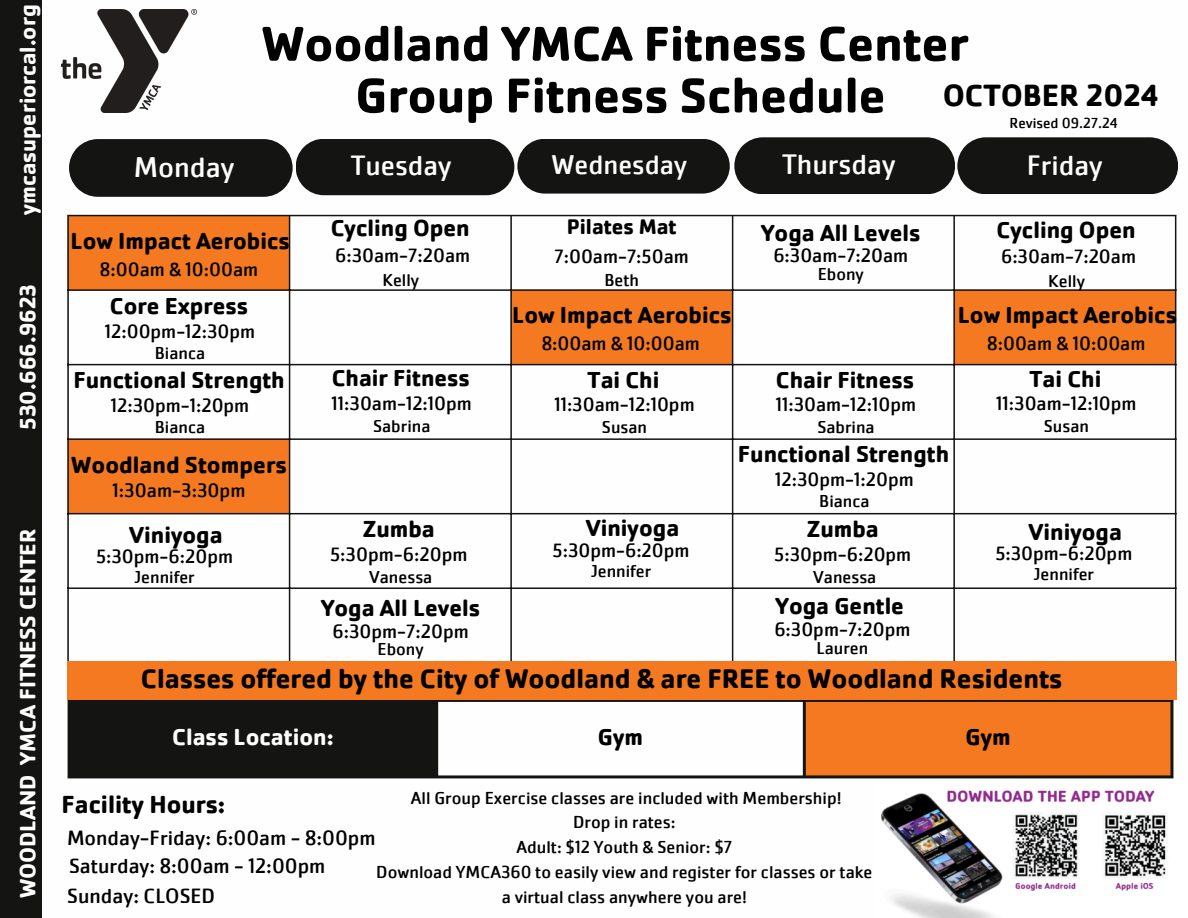
<style>
.page{position:relative;width:1188px;height:918px;background:#fff}
.page>*{position:absolute;margin:0;border:0;box-sizing:border-box;transform-origin:0 0}
.t1{font:700 50.7px/51.8px "Cachet W05";color:#000;text-align:center}
.t2{font:700 31.8px "Cachet W05";color:#000}
.t3{font:29.55px "Cachet W05";color:#fffeff}
.t4{font:29.25px "Cachet W05";color:#fffeff}
.t5{font:28.95px "Cachet W05";color:#fffeff}
.t6{font:28.05px "Cachet W05";color:#fffeff}
.t7{font:700 27.9px "Cachet W05";color:#000}
.t8{font:700 25.5px "Cachet W05";color:#000}
.t9{font:700 24px "Cachet W05";color:#000}
.t10{font:700 24px "Cachet W05";color:#fffeff}
.t11{font:700 23.85px "Cachet W05";color:#000}
.t12{font:700 22.95px "Cachet W05";color:#fffeff}
.t13{font:700 21.9px "Cachet W05";color:#000}
.t14{font:21.45px "Cachet W05";color:#000}
.t15{font:20.1px "Cachet W05";color:#000}
.t16{font:19.95px "Cachet W05";color:#000}
.t17{font:18px/24.8px "Cachet W05";color:#000;text-align:center}
.t18{font:17.85px "Cachet W05";color:#000}
.t19{font:15px "Cachet W05";color:#000}
</style>
<div class="page">
<svg style="left:69px;top:216px;width:1106px;height:297px"></svg>
<hr style="left:67px;top:216px;width:2px;height:446px;background:#141413">
<hr style="left:289px;top:216px;width:1px;height:446px;background:#141413">
<hr style="left:510px;top:216px;width:2px;height:446px;background:#141413">
<hr style="left:732px;top:216px;width:1px;height:446px;background:#141413">
<hr style="left:953px;top:216px;width:2px;height:446px;background:#141413">
<hr style="left:1175px;top:216px;width:1px;height:446px;background:#141413">
<hr style="left:67px;top:215px;width:1109px;height:1px;background:#141413">
<hr style="left:67px;top:289px;width:1109px;height:2px;background:#141413">
<hr style="left:67px;top:364px;width:1109px;height:1px;background:#141413">
<hr style="left:67px;top:438px;width:1109px;height:2px;background:#141413">
<hr style="left:67px;top:513px;width:1109px;height:1px;background:#141413">
<hr style="left:67px;top:587px;width:1109px;height:2px;background:#141413">
<svg style="left:69px;top:137px;width:1109px;height:60px;background:#30302f"></svg>
<div style="left:69px;top:700px;width:368px;height:77px;background:#141413"></div>
<div style="left:804px;top:700px;width:368px;height:77px;background:#f47920"></div>
<hr style="left:68px;top:702px;width:3px;height:73px;background:#141413">
<hr style="left:435px;top:702px;width:3px;height:73px;background:#141413">
<hr style="left:803px;top:702px;width:3px;height:73px;background:#141413">
<hr style="left:1170px;top:702px;width:3px;height:73px;background:#141413">
<hr style="left:68px;top:699px;width:1105px;height:3px;background:#141413">
<hr style="left:68px;top:775px;width:1105px;height:3px;background:#141413">
<div style="left:0;top:0;width:42px;height:918px;background:#141413"></div>
<div style="left:67px;top:661px;width:1109px;height:39px;background:#f47920"></div>
<img style="left:881px;top:790px;width:287px;height:128px">
<img style="left:62px;top:9px;width:135px;height:104px">
<p class="t12" style="left:13px;top:215px;width:212px;rotate:-90deg">ymcasuperiorcal.org</p>
<p class="t12" style="left:13px;top:430px;width:147px;rotate:-90deg">530.666.9623</p>
<p class="t12" style="left:13px;top:898px;width:371px;rotate:-90deg">WOODLAND YMCA FITNESS CENTER</p>
<p class="t1" style="left:262px;top:18px;width:708px">Woodland YMCA Fitness Center<br>Group Fitness Schedule</p>
<h5 class="t2" style="left:943px;top:75px;width:217px">OCTOBER 2024</h5>
<p class="t19" style="left:1009px;top:114px;width:110px">Revised 09.27.24</p>
<h3 class="t3" style="left:134px;top:150px;width:102px">Monday</h3>
<h4 class="t5" style="left:351px;top:148px;width:103px">Tuesday</h4>
<h3 class="t6" style="left:551px;top:148px;width:137px">Wednesday</h3>
<h3 class="t4" style="left:782px;top:147px;width:115px">Thursday</h3>
<h5 class="t4" style="left:1027px;top:148px;width:78px">Friday</h5>
<h5 class="t9" style="left:71px;top:226px;width:221px">Low Impact Aerobics</h5>
<h6 class="t16" style="left:100px;top:258px;width:160px">8:00am &amp; 10:00am</h6>
<h2 class="t11" style="left:110px;top:291px;width:140px">Core Express</h2>
<p class="t16" style="left:105px;top:319px;width:152px">12:00pm-12:30pm</p>
<p class="t18" style="left:155px;top:343px;width:52px">Bianca</p>
<h5 class="t11" style="left:73px;top:366px;width:213px">Functional Strength</h5>
<p class="t16" style="left:111px;top:394px;width:140px">12:30pm-1:20pm</p>
<h1 class="t18" style="left:155px;top:417px;width:52px">Bianca</h1>
<h6 class="t9" style="left:71px;top:450px;width:217px">Woodland Stompers</h6>
<p class="t15" style="left:113px;top:479px;width:134px">1:30am-3:30pm</p>
<p class="t9" style="left:129px;top:520px;width:95px">Viniyoga</p>
<h5 class="t16" style="left:96px;top:545px;width:139px">5:30pm-6:20pm</h5>
<h6 class="t18" style="left:134px;top:567px;width:62px">Jennifer</h6>
<p class="t9" style="left:331px;top:213px;width:141px">Cycling Open</p>
<h5 class="t16" style="left:335px;top:244px;width:137px">6:30am-7:20am</h5>
<h6 class="t18" style="left:382px;top:269px;width:38px">Kelly</h6>
<h6 class="t11" style="left:332px;top:363px;width:140px">Chair Fitness</h6>
<p class="t16" style="left:332px;top:392px;width:142px">11:30am-12:10pm</p>
<h5 class="t18" style="left:373px;top:415px;width:59px">Sabrina</h5>
<p class="t9" style="left:363px;top:514px;width:74px">Zumba</p>
<h5 class="t16" style="left:330px;top:543px;width:139px">5:30pm-6:20pm</h5>
<h6 class="t18" style="left:369px;top:567px;width:65px">Vanessa</h6>
<p class="t13" style="left:567px;top:213px;width:111px">Pilates Mat</p>
<h5 class="t16" style="left:555px;top:244px;width:136px">7:00am-7:50am</h5>
<h6 class="t18" style="left:604px;top:269px;width:36px">Beth</h6>
<h6 class="t9" style="left:512px;top:300px;width:221px">Low Impact Aerobics</h6>
<p class="t16" style="left:542px;top:332px;width:160px">8:00am &amp; 10:00am</p>
<p class="t11" style="left:588px;top:365px;width:73px">Tai Chi</p>
<h5 class="t16" style="left:554px;top:393px;width:142px">11:30am-12:10pm</h5>
<h6 class="t18" style="left:602px;top:416px;width:47px">Susan</h6>
<p class="t9" style="left:586px;top:514px;width:95px">Viniyoga</p>
<p class="t16" style="left:553px;top:538px;width:139px">5:30pm-6:20pm</p>
<p class="t18" style="left:591px;top:560px;width:62px">Jennifer</p>
<h4 class="t9" style="left:761px;top:218px;width:161px">Yoga All Levels</h4>
<p class="t16" style="left:773px;top:244px;width:137px">6:30am-7:20am</p>
<p class="t18" style="left:818px;top:264px;width:48px">Ebony</p>
<p class="t11" style="left:776px;top:365px;width:140px">Chair Fitness</p>
<h5 class="t16" style="left:776px;top:393px;width:142px">11:30am-12:10pm</h5>
<h6 class="t18" style="left:817px;top:416px;width:59px">Sabrina</h6>
<h5 class="t11" style="left:738px;top:439px;width:213px">Functional Strength</h5>
<h6 class="t16" style="left:775px;top:467px;width:140px">12:30pm-1:20pm</h6>
<h5 class="t18" style="left:819px;top:491px;width:52px">Bianca</h5>
<h5 class="t9" style="left:807px;top:514px;width:74px">Zumba</h5>
<h6 class="t16" style="left:774px;top:543px;width:139px">5:30pm-6:20pm</h6>
<p class="t18" style="left:813px;top:567px;width:65px">Vanessa</p>
<h6 class="t9" style="left:997px;top:215px;width:141px">Cycling Open</h6>
<p class="t16" style="left:1001px;top:245px;width:137px">6:30am-7:20am</p>
<h5 class="t18" style="left:1048px;top:271px;width:38px">Kelly</h5>
<h5 class="t9" style="left:958px;top:300px;width:221px">Low Impact Aerobics</h5>
<h6 class="t16" style="left:987px;top:332px;width:160px">8:00am &amp; 10:00am</h6>
<p class="t11" style="left:1030px;top:364px;width:73px">Tai Chi</p>
<h5 class="t16" style="left:996px;top:392px;width:142px">11:30am-12:10pm</h5>
<h6 class="t18" style="left:1044px;top:415px;width:47px">Susan</h6>
<p class="t9" style="left:1028px;top:517px;width:95px">Viniyoga</p>
<h4 class="t16" style="left:995px;top:542px;width:139px">5:30pm-6:20pm</h4>
<h6 class="t18" style="left:1034px;top:564px;width:62px">Jennifer</h6>
<p class="t9" style="left:776px;top:591px;width:130px">Yoga Gentle</p>
<h5 class="t16" style="left:774px;top:618px;width:138px">6:30pm-7:20pm</h5>
<h6 class="t18" style="left:817px;top:637px;width:53px">Lauren</h6>
<h5 class="t7" style="left:141px;top:661px;width:923px">Classes offered by the City of Woodland &amp; are FREE to Woodland Residents</h5>
<p class="t9" style="left:321px;top:593px;width:161px">Yoga All Levels</p>
<h5 class="t16" style="left:333px;top:620px;width:138px">6:30pm-7:20pm</h5>
<h6 class="t18" style="left:378px;top:639px;width:48px">Ebony</h6>
<h6 class="t10" style="left:172px;top:722px;width:163px">Class Location:</h6>
<p class="t9" style="left:598px;top:722px;width:47px">Gym</p>
<h5 class="t9" style="left:966px;top:722px;width:47px">Gym</h5>
<h6 class="t17" style="left:411px;top:785px;width:432px">All Group Exercise classes are included with Membership!</h6>
<h6 class="t17" style="left:573px;top:810px;width:104px">Drop in rates:</h6>
<p class="t17" style="left:517px;top:835px;width:217px">Adult: $12 Youth &amp; Senior: $7</p>
<p class="t17" style="left:376px;top:860px;width:498px">Download YMCA360 to easily view and register for classes or take a virtual class anywhere you are!</p>
<h6 class="t8" style="left:62px;top:789px;width:165px">Facility Hours:</h6>
<h5 class="t14" style="left:67px;top:825px;width:310px">Monday-Friday: 6:00am - 8:00pm</h5>
<h6 class="t14" style="left:69px;top:854px;width:258px">Saturday: 8:00am - 12:00pm</h6>
<p class="t14" style="left:67px;top:883px;width:149px">Sunday: CLOSED</p>
</div>
